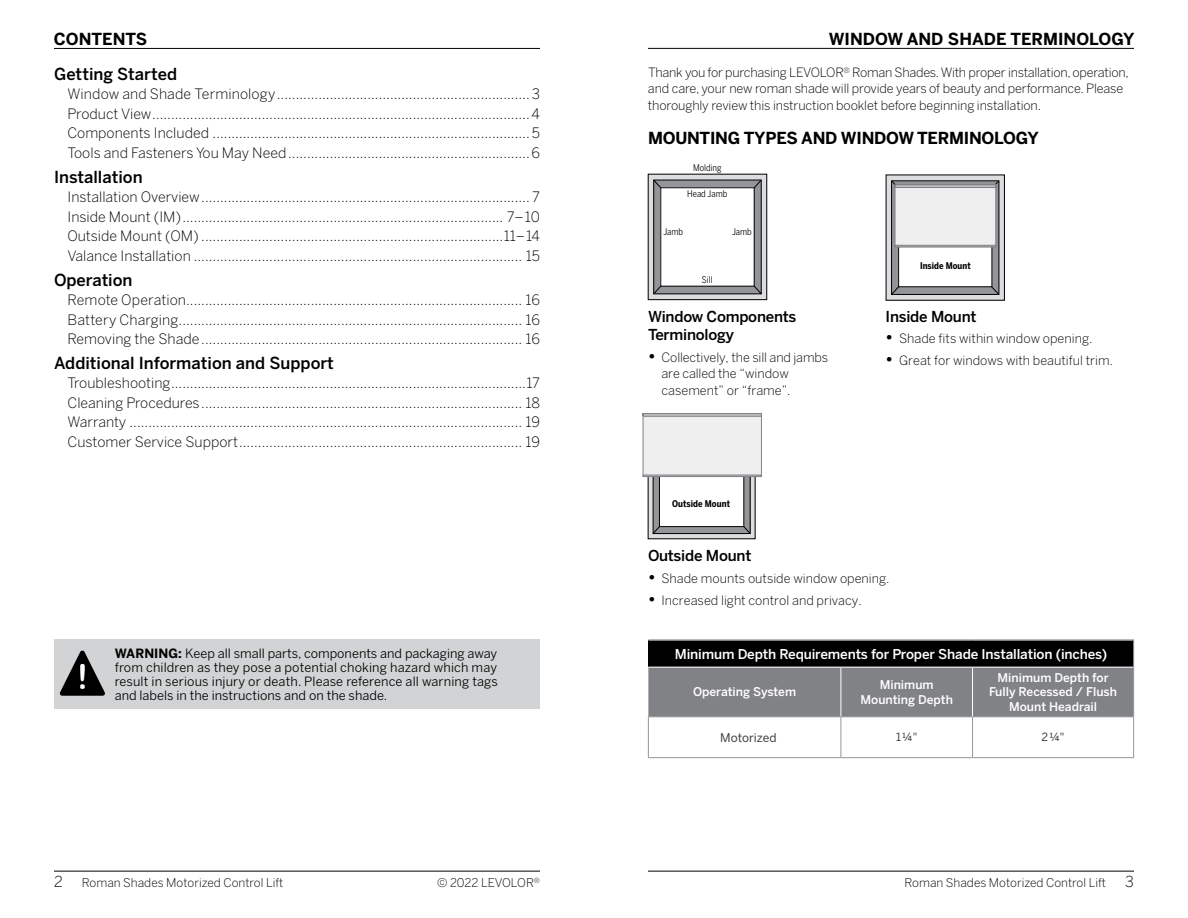
<style>
.page{position:relative;width:1188px;height:918px;background:#fff}
.page>*{position:absolute;margin:0;border:0;box-sizing:border-box;transform-origin:0 0}
.t1{font:34.2px "Arial Rounded MT Bold";color:#fff}
.t2{font:500 16.5px "Benton Sans";color:#000}
.t3{font:700 16.5px "Benton Sans";letter-spacing:-.015em;color:#000}
.t4{font:500 15px/18px "Benton Sans";letter-spacing:-.015em;color:#000}
.t5{font:300 15px "Benton Sans";color:#000}
.t6{font:300 14.25px/19.5px "Benton Sans";color:#000;text-align:justify}
.t7{font:500 13.5px "Benton Sans";letter-spacing:-.01em;color:#fff}
.t8{font:300 12.75px/16.5px "Benton Sans";letter-spacing:-.01em;color:#000}
.t9{font:12.75px/14.2px "Benton Sans";color:#000;text-align:justify}
.t10{font:500 12px/14.4px "Benton Sans";color:#fff;text-align:center}
.t11{font:300 12px "Benton Sans";color:#000}
.t12{font:12px "Benton Sans";color:#414042}
.t13{font:11.25px "Benton Sans";color:#414042}
.t14{font:9.15px "Benton Sans Cond";color:#000}
.t15{font:700 9.15px "Benton Sans Cond";letter-spacing:.005em;color:#000}
.s1{font-weight:700}
.s2{font-weight:700;font-size:16.5px}
</style>
<div class="page">
<svg style="left:650px;top:176px;width:115px;height:122px;background:#a7a8aa"></svg>
<div style="left:648px;top:174px;width:119px;height:126px;border:1px solid #000"></div>
<svg style="left:656px;top:182px;width:103px;height:110px;background:#828486"></svg>
<div style="left:661px;top:188px;width:93px;height:98px;background:#fff"></div>
<svg style="left:653px;top:180px;width:8px;height:8px"></svg>
<svg style="left:653px;top:286px;width:8px;height:8px"></svg>
<svg style="left:754px;top:180px;width:8px;height:8px"></svg>
<svg style="left:754px;top:286px;width:8px;height:8px"></svg>
<svg style="left:650px;top:477px;width:103px;height:60px"></svg>
<div style="left:653px;top:423px;width:97px;height:111px;background:linear-gradient(to right,#8f9093,#8f9093)"></div>
<div style="left:653px;top:423px;width:97px;height:111px;border:1px solid #000"></div>
<div style="left:659px;top:430px;width:85px;height:97px;background:#fff"></div>
<div style="left:659px;top:430px;width:85px;height:97px;border:1px solid #000"></div>
<svg style="left:653px;top:526px;width:7px;height:8px"></svg>
<svg style="left:743px;top:526px;width:8px;height:8px"></svg>
<div style="left:643px;top:414px;width:118px;height:62px;background:#efeff0"></div>
<div style="left:643px;top:414px;width:119px;height:62px;border:1px solid #808285"></div>
<div style="left:643px;top:475px;width:118px;height:2px;border:1px solid #808285"></div>
<div style="left:643px;top:413px;width:119px;height:3px;border:1px solid #808285"></div>
<div style="left:886px;top:175px;width:118px;height:125px;background:#dcddde"></div>
<div style="left:892px;top:181px;width:107px;height:113px;background:#939598"></div>
<div style="left:891px;top:181px;width:108px;height:114px;border:1px solid #000"></div>
<div style="left:899px;top:189px;width:93px;height:98px;background:#fff"></div>
<svg style="left:891px;top:180px;width:8px;height:9px"></svg>
<svg style="left:891px;top:286px;width:8px;height:9px"></svg>
<svg style="left:991px;top:180px;width:8px;height:9px"></svg>
<svg style="left:991px;top:287px;width:8px;height:8px"></svg>
<div style="left:895px;top:185px;width:101px;height:62px;background:#efeff0"></div>
<div style="left:895px;top:185px;width:101px;height:62px;border:1px solid #808285"></div>
<hr style="left:895px;top:184px;width:101px;height:3px;background:#808285">
<div style="left:895px;top:245px;width:101px;height:2px;border:1px solid #808285"></div>
<div style="left:895px;top:185px;width:101px;height:3px;border:1px solid #808285"></div>
<hr style="left:648px;top:639px;width:193px;height:2px;background:#939598">
<hr style="left:841px;top:639px;width:132px;height:2px;background:#939598">
<hr style="left:973px;top:639px;width:161px;height:2px;background:#939598">
<svg style="left:648px;top:641px;width:486px;height:75px;background:#545557"></svg>
<hr style="left:1133px;top:667px;width:1px;height:49px;background:#939598">
<hr style="left:648px;top:717px;width:1px;height:40px;background:#939598">
<hr style="left:648px;top:716px;width:193px;height:1px;background:#939598">
<hr style="left:841px;top:716px;width:132px;height:1px;background:#939598">
<hr style="left:973px;top:716px;width:161px;height:1px;background:#939598">
<hr style="left:841px;top:717px;width:1px;height:40px;background:#939598">
<hr style="left:972px;top:717px;width:1px;height:40px;background:#939598">
<hr style="left:1133px;top:717px;width:1px;height:40px;background:#939598">
<hr style="left:648px;top:757px;width:193px;height:1px;background:#939598">
<hr style="left:841px;top:757px;width:132px;height:1px;background:#939598">
<hr style="left:973px;top:757px;width:161px;height:1px;background:#939598">
<hr style="left:648px;top:667px;width:193px;height:1px;background:#fff">
<hr style="left:841px;top:667px;width:132px;height:1px;background:#fff">
<hr style="left:973px;top:667px;width:160px;height:1px;background:#fff">
<hr style="left:841px;top:667px;width:1px;height:49px;background:#fff">
<hr style="left:972px;top:667px;width:1px;height:49px;background:#fff">
<div style="left:54px;top:639px;width:486px;height:70px;background:#d1d3d4"></div>
<svg style="left:60px;top:651px;width:45px;height:45px"></svg>
<hr style="left:54px;top:48px;width:486px;height:1px;background:#000">
<hr style="left:648px;top:48px;width:486px;height:1px;background:#000">
<hr style="left:648px;top:871px;width:486px;height:1px;background:#000">
<hr style="left:54px;top:871px;width:486px;height:1px;background:#000">
<p class="t3" style="left:54px;top:29px;width:95px">CONTENTS</p>
<p class="t3" style="left:829px;top:29px;width:307px">WINDOW AND SHADE TERMINOLOGY</p>
<p class="t2" style="left:54px;top:64px;width:125px">Getting Started</p>
<p class="t6" style="left:67px;top:84px;width:474px">Window and Shade Terminology...................................................................3<br>Product View....................................................................................................4<br>Components Included ....................................................................................5<br>Tools and Fasteners You May Need................................................................6</p>
<p class="t2" style="left:54px;top:167px;width:90px">Installation</p>
<p class="t6" style="left:68px;top:187px;width:474px">Installation Overview....................................................................................... 7<br>Inside Mount (IM)..................................................................................... 7–10<br>Outside Mount (OM) ................................................................................11–14<br>Valance Installation ....................................................................................... 15</p>
<p class="t2" style="left:54px;top:270px;width:80px">Operation</p>
<p class="t6" style="left:68px;top:290px;width:474px">Remote Operation......................................................................................... 16<br>Battery Charging........................................................................................... 16<br>Removing the Shade..................................................................................... 16</p>
<p class="t2" style="left:54px;top:353px;width:281px">Additional Information and Support</p>
<p class="t6" style="left:68px;top:373px;width:474px">Troubleshooting..............................................................................................17<br>Cleaning Procedures..................................................................................... 18<br>Warranty ........................................................................................................ 19<br>Customer Service Support........................................................................... 19</p>
<p class="t14" style="left:439px;top:401px;width:30px">Molding</p>
<h1 class="t1" style="left:77px;top:656px;width:13px">!</h1>
<p class="t9" style="left:115px;top:646px;width:385px"><span class="s1">WARNING:</span> Keep all small parts, components and packaging away from children as they pose a potential choking hazard which may result in serious injury or death. Please reference all warning tags and labels in the instructions and on the shade.</p>
<p class="t8" style="left:648px;top:64px;width:482px">Thank you for purchasing LEVOLOR<sup>®</sup> Roman Shades. With proper installation, operation, and care, your new roman shade will provide years of beauty and performance. Please thoroughly review this instruction booklet before beginning installation.</p>
<p class="t3" style="left:648px;top:128px;width:392px">MOUNTING TYPES AND WINDOW TERMINOLOGY</p>
<p class="t14" style="left:693px;top:163px;width:30px">Molding</p>
<p class="t14" style="left:687px;top:188px;width:42px">Head Jamb</p>
<p class="t14" style="left:663px;top:227px;width:21px">Jamb</p>
<p class="t14" style="left:732px;top:227px;width:21px">Jamb</p>
<p class="t14" style="left:702px;top:275px;width:12px">Sill</p>
<p class="t4" style="left:648px;top:307px;width:150px">Window Components<br>Terminology</p>
<p class="t8" style="left:662px;top:349px;width:168px;text-indent:-14px"><span class="s2">•</span> Collectively, the sill and jambs are called the “window casement” or “frame”.</p>
<p class="t15" style="left:672px;top:499px;width:59px">Outside Mount</p>
<p class="t15" style="left:920px;top:260px;width:52px">Inside Mount</p>
<p class="t4" style="left:886px;top:307px;width:93px">Inside Mount</p>
<p class="t8" style="left:886px;top:330px;width:208px"><span class="s2">•</span> Shade fits within window opening.</p>
<p class="t8" style="left:886px;top:352px;width:229px"><span class="s2">•</span> Great for windows with beautiful trim.</p>
<p class="t4" style="left:648px;top:547px;width:105px">Outside Mount</p>
<p class="t8" style="left:648px;top:570px;width:243px"><span class="s2">•</span> Shade mounts outside window opening.</p>
<p class="t8" style="left:648px;top:592px;width:215px"><span class="s2">•</span> Increased light control and privacy.</p>
<p class="t7" style="left:675px;top:646px;width:434px">Minimum Depth Requirements for Proper Shade Installation (inches)</p>
<p class="t10" style="left:693px;top:685px;width:105px">Operating System</p>
<p class="t10" style="left:860px;top:677px;width:94px">Minimum<br>Mounting Depth</p>
<p class="t10" style="left:989px;top:670px;width:130px">Minimum Depth for<br>Fully Recessed / Flush<br>Mount Headrail</p>
<p class="t12" style="left:720px;top:730px;width:58px">Motorized</p>
<p class="t13" style="left:896px;top:731px;width:23px">11/4"</p>
<p class="t13" style="left:1042px;top:731px;width:25px">21/4"</p>
<p class="t5" style="left:54px;top:873px;width:10px">2</p>
<p class="t11" style="left:82px;top:875px;width:203px">Roman Shades Motorized Control Lift</p>
<p class="t11" style="left:437px;top:875px;width:104px">© 2022 LEVOLOR<sup>®</sup></p>
<p class="t11" style="left:905px;top:875px;width:203px">Roman Shades Motorized Control Lift</p>
<p class="t5" style="left:1125px;top:873px;width:10px">3</p>
</div>
